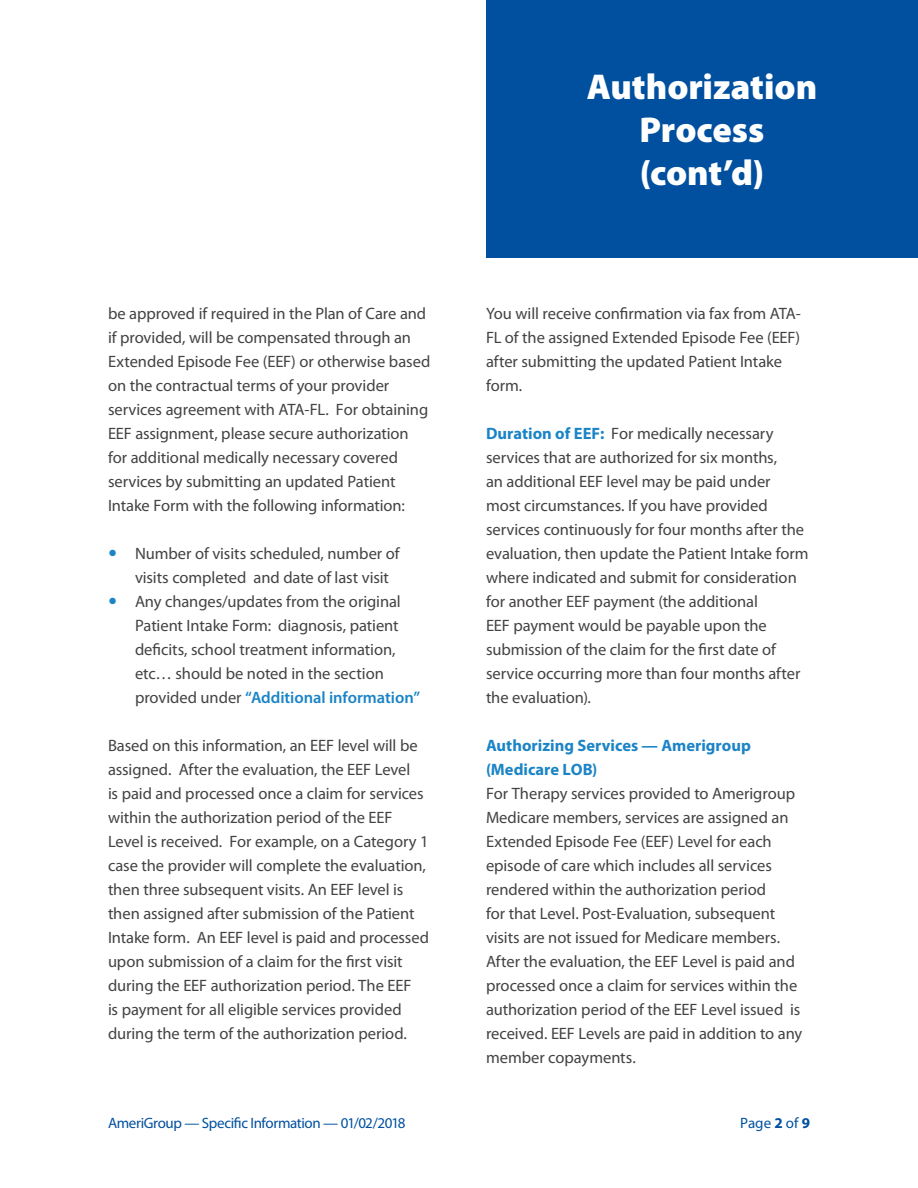
<style>
.page{position:relative;width:918px;height:1188px;background:#fff}
.page>*{position:absolute;margin:0;border:0;box-sizing:border-box;transform-origin:0 0}
.t1{font:900 36px/43.2px "Myriad Pro";letter-spacing:-.005em;color:#fff;text-align:center}
.t2{font:16.5px/24px "Myriad Pro";letter-spacing:-.005em;color:#444243}
.t3{font:700 16.5px/24px "Myriad Pro";color:#1b84c6}
.t4{font:15px "Myriad Pro";letter-spacing:-.025em;color:#01509f}
.s1{font-weight:600;color:#1b84c6}
.s2{font-weight:700;color:#1b84c6}
.s3{font-weight:700}
</style>
<div class="page">
<div style="left:486px;top:0;width:432px;height:257px;background:#01509f"></div>
<p class="t2" style="left:108px;top:301px;width:324px">be approved if required in the Plan of Care and if provided, will be compensated through an Extended Episode Fee (EEF) or otherwise based on the contractual terms of your provider services agreement with ATA-FL. For obtaining EEF assignment, please secure authorization for additional medically necessary covered services by submitting an updated Patient Intake Form with the following information:</p>
<p class="t2" style="left:135px;top:541px;width:266px">Number of visits scheduled, number of visits completed and date of last visit</p>
<p class="t2" style="left:135px;top:589px;width:287px">Any changes/updates from the original Patient Intake Form: diagnosis, patient deficits, school treatment information, etc… should be noted in the section provided under <span class="s1">“Additional information”</span></p>
<p class="t2" style="left:108px;top:733px;width:323px">Based on this information, an EEF level will be assigned. After the evaluation, the EEF Level<br>is paid and processed once a claim for services within the authorization period of the EEF Level is received. For example, on a Category 1 case the provider will complete the evaluation, then three subsequent visits. An EEF level is then assigned after submission of the Patient Intake form. An EEF level is paid and processed upon submission of a claim for the first visit during the EEF authorization period. The EEF<br>is payment for all eligible services provided during the term of the authorization period.</p>
<p class="t1" style="left:587px;top:65px;width:232px">Authorization<br>Process</p>
<p class="t1" style="left:640px;top:152px;width:126px">(cont’d)</p>
<p class="t2" style="left:486px;top:301px;width:316px">You will receive confirmation via fax from ATA-FL of the assigned Extended Episode Fee (EEF) after submitting the updated Patient Intake form.</p>
<p class="t2" style="left:486px;top:421px;width:324px"><span class="s2">Duration of EEF:</span> For medically necessary services that are authorized for six months,<br>an additional EEF level may be paid under most circumstances. If you have provided services continuously for four months after the evaluation, then update the Patient Intake form where indicated and submit for consideration for another EEF payment (the additional<br>EEF payment would be payable upon the submission of the claim for the first date of service occurring more than four months after the evaluation).</p>
<p class="t3" style="left:486px;top:732px;width:266px">Authorizing Services — Amerigroup (Medicare LOB)</p>
<p class="t2" style="left:486px;top:781px;width:318px">For Therapy services provided to Amerigroup Medicare members, services are assigned an Extended Episode Fee (EEF) Level for each episode of care which includes all services rendered within the authorization period<br>for that Level. Post-Evaluation, subsequent visits are not issued for Medicare members.<br>After the evaluation, the EEF Level is paid and processed once a claim for services within the authorization period of the EEF Level issued is received. EEF Levels are paid in addition to any member copayments.</p>
<p class="t4" style="left:108px;top:1114px;width:299px">AmeriGroup — Specific Information — 01/02/2018</p>
<p class="t4" style="left:740px;top:1114px;width:71px">Page <span class="s3">2</span> of <span class="s3">9</span></p>
</div>
